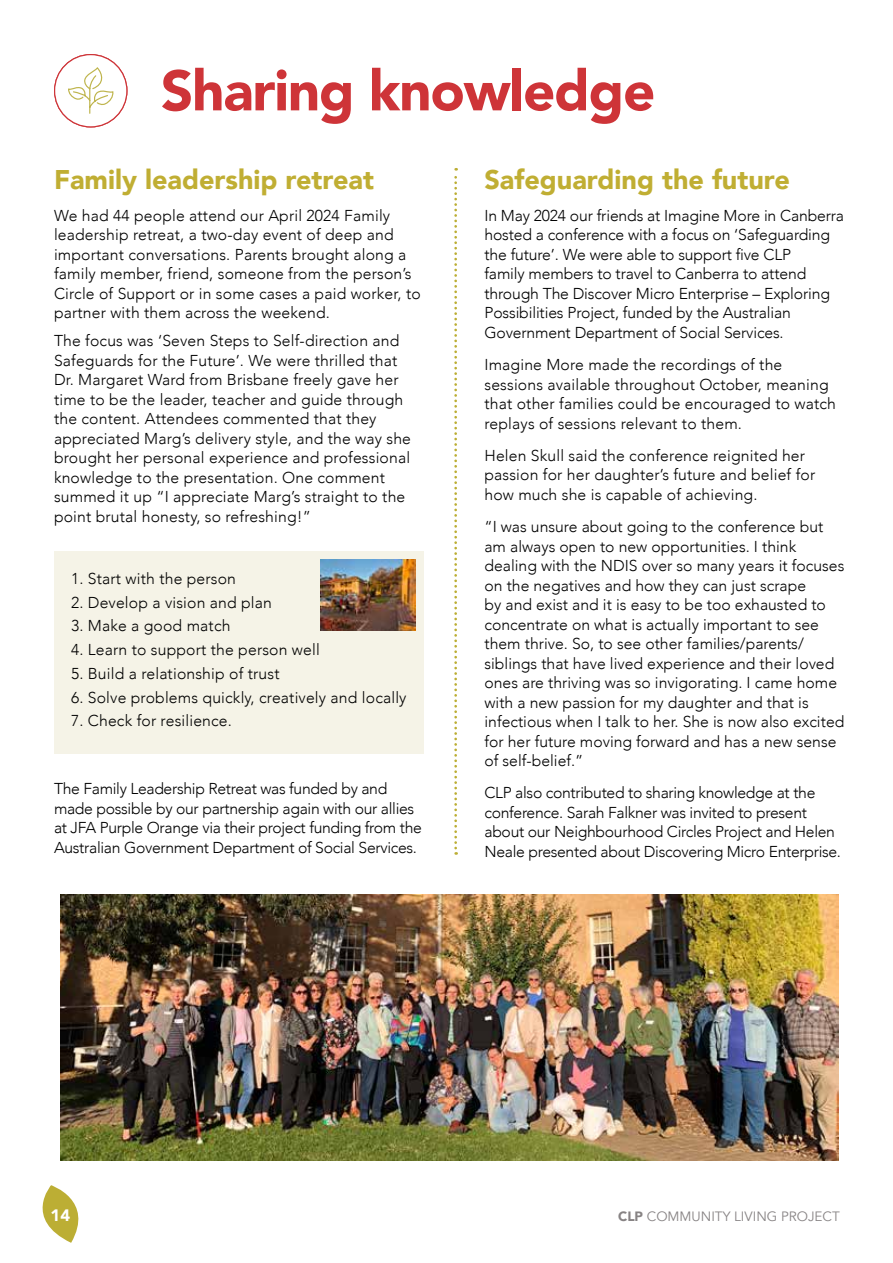
<style>
.page{position:relative;width:893px;height:1263px;background:#fff}
.page>*{position:absolute;margin:0;border:0;box-sizing:border-box;transform-origin:0 0}
.t1{font:900 56.4px "Avenir";letter-spacing:-.02em;color:#ce3438}
.t2{font:900 27px "Avenir";color:#c0ae33}
.t3{font:900 16.5px "Avenir";color:#fff}
.t4{font:300 15.75px/19.5px "Avenir";color:#000}
.t5{font:300 15.75px/19.5px "Avenir";letter-spacing:-.02em;color:#000}
.t6{font:13.5px "Avenir";color:#878384}
.s1{font-weight:900}
</style>
<div class="page">
<div style="left:54px;top:551px;width:370px;height:202px;background:#f5f3e7"></div>
<img style="left:320px;top:559px;width:95px;height:71px">
<div style="left:54px;top:54px;width:73px;height:73px;border:1px solid #ce3438;border-radius:50%"></div>
<svg style="left:68px;top:67px;width:46px;height:47px"></svg>
<svg style="left:454px;top:168px;width:3px;height:687px"></svg>
<img style="left:60px;top:894px;width:779px;height:267px">
<svg style="left:42px;top:1185px;width:37px;height:58px"></svg>
<h1 class="t1" style="left:161px;top:42px;width:496px">Sharing knowledge</h1>
<h2 class="t2" style="left:54px;top:156px;width:322px">Family leadership retreat</h2>
<p class="t4" style="left:54px;top:206px;width:368px">We had 44 people attend our April 2024 Family leadership retreat, a two-day event of deep and important conversations. Parents brought along a family member, friend, someone from the person’s Circle of Support or in some cases a paid worker, to partner with them across the weekend.</p>
<p class="t4" style="left:54px;top:331px;width:359px">The focus was ‘Seven Steps to Self-direction and Safeguards for the Future’. We were thrilled that Dr. Margaret Ward from Brisbane freely gave her time to be the leader, teacher and guide through the content. Attendees commented that they appreciated Marg’s delivery style, and the way she brought her personal experience and professional knowledge to the presentation. One comment summed it up “I appreciate Marg’s straight to the point brutal honesty, so refreshing!”</p>
<p class="t4" style="left:71px;top:569px;width:167px">1. Start with the person</p>
<p class="t4" style="left:71px;top:592px;width:202px">2. Develop a vision and plan</p>
<p class="t4" style="left:71px;top:616px;width:161px">3. Make a good match</p>
<p class="t4" style="left:71px;top:640px;width:250px">4. Learn to support the person well</p>
<p class="t4" style="left:71px;top:664px;width:210px">5. Build a relationship of trust</p>
<p class="t4" style="left:71px;top:687px;width:337px">6. Solve problems quickly, creatively and locally</p>
<p class="t4" style="left:71px;top:711px;width:162px">7. Check for resilience.</p>
<p class="t5" style="left:54px;top:779px;width:369px">The Family Leadership Retreat was funded by and made possible by our partnership again with our allies at JFA Purple Orange via their project funding from the Australian Government Department of Social Services.</p>
<h2 class="t2" style="left:484px;top:156px;width:307px">Safeguarding the future</h2>
<p class="t4" style="left:484px;top:206px;width:361px">In May 2024 our friends at Imagine More in Canberra hosted a conference with a focus on ‘Safeguarding the future’. We were able to support five CLP<br>family members to travel to Canberra to attend through The Discover Micro Enterprise – Exploring Possibilities Project, funded by the Australian Government Department of Social Services.</p>
<p class="t4" style="left:484px;top:355px;width:353px">Imagine More made the recordings of the sessions available throughout October, meaning that other families could be encouraged to watch replays of sessions relevant to them.</p>
<p class="t4" style="left:484px;top:446px;width:332px">Helen Skull said the conference reignited her passion for her daughter’s future and belief for how much she is capable of achieving.</p>
<p class="t4" style="left:484px;top:517px;width:361px">“I was unsure about going to the conference but am always open to new opportunities. I think dealing with the NDIS over so many years it focuses on the negatives and how they can just scrape<br>by and exist and it is easy to be too exhausted to concentrate on what is actually important to see them thrive. So, to see other families/parents/ siblings that have lived experience and their loved ones are thriving was so invigorating. I came home with a new passion for my daughter and that is infectious when I talk to her. She is now also excited for her future moving forward and has a new sense of self-belief.”</p>
<p class="t5" style="left:484px;top:783px;width:358px">CLP also contributed to sharing knowledge at the conference. Sarah Falkner was invited to present about our Neighbourhood Circles Project and Helen Neale presented about Discovering Micro Enterprise.</p>
<p class="t3" style="left:51px;top:1200px;width:21px">14</p>
<p class="t6" style="left:618px;top:1208px;width:223px"><span class="s1">CLP</span> COMMUNITY LIVING PROJECT</p>
</div>
